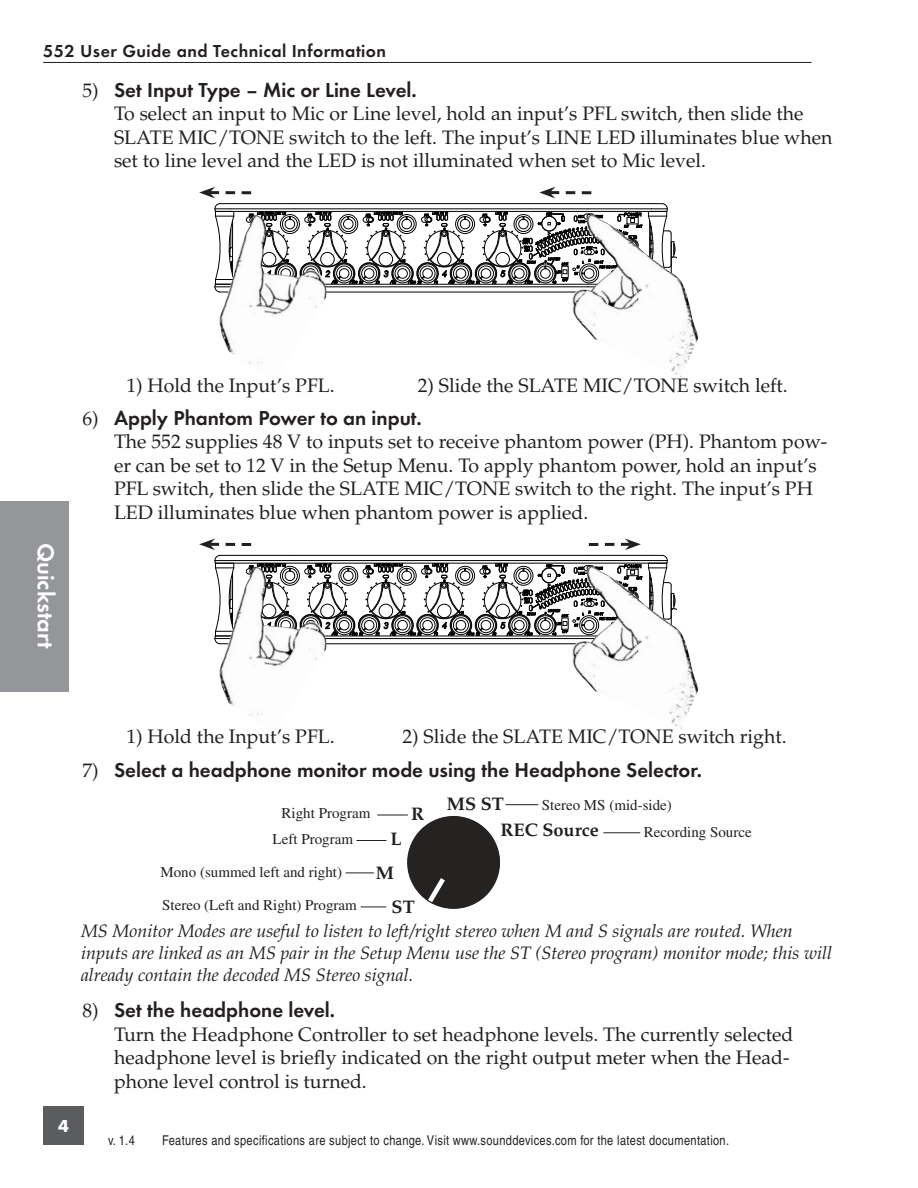
<style>
.page{position:relative;width:918px;height:1188px;background:#fff}
.page>*{position:absolute;margin:0;border:0;box-sizing:border-box;transform-origin:0 0}
.t1{font:24px "Futura T Dem";color:#fff}
.t2{font:21px "Futura T Dem";color:#231f20}
.t3{font:19.5px/23.4px "Palatino";color:#231f20}
.t4{font:700 18.15px/33.9px "Palatino";color:#231f20}
.t5{font:italic 18px/21.6px "Palatino";color:#231f20}
.t6{font:18px "Futura T Dem";letter-spacing:.025em;color:#231f20}
.t7{font:700 18px "Futura T";color:#fff}
.t8{font:15px/25.5px "Times";color:#231f20}
.t9{font:condensed 13.5px "Helvetica";letter-spacing:.025em;color:#231f20}
.s1{font-family:"Palatino";font-size:19.5px}
</style>
<div class="page">
<hr style="left:43px;top:62px;width:769px;height:1px;background:#231f20">
<div style="left:43px;top:1106px;width:41px;height:39px;background:#5b5c5e"></div>
<div style="left:0;top:501px;width:69px;height:190px;background:#949699"></div>
<svg style="left:199px;top:187px;width:469px;height:106px"></svg>
<div style="left:481px;top:269px;width:10px;height:9px;border:1px solid #010202;border-radius:50%"></div>
<div style="left:514px;top:269px;width:10px;height:9px;border:1px solid #010202;border-radius:50%"></div>
<div style="left:519px;top:219px;width:9px;height:10px;border:1px solid #010202;border-radius:50%"></div>
<img style="left:216px;top:212px;width:111px;height:152px">
<img style="left:570px;top:214px;width:129px;height:163px">
<svg style="left:199px;top:538px;width:469px;height:107px"></svg>
<div style="left:481px;top:620px;width:10px;height:10px;border:1px solid #010202;border-radius:50%"></div>
<div style="left:514px;top:620px;width:10px;height:10px;border:1px solid #010202;border-radius:50%"></div>
<div style="left:519px;top:571px;width:9px;height:10px;border:1px solid #010202;border-radius:50%"></div>
<img style="left:216px;top:564px;width:111px;height:152px">
<img style="left:570px;top:566px;width:129px;height:162px">
<svg style="left:401px;top:814px;width:100px;height:95px"></svg>
<hr style="left:377px;top:815px;width:31px;height:1px;background:#231f20">
<hr style="left:505px;top:804px;width:33px;height:1px;background:#231f20">
<hr style="left:603px;top:832px;width:37px;height:1px;background:#231f20">
<hr style="left:356px;top:840px;width:30px;height:1px;background:#231f20">
<svg style="left:346px;top:873px;width:28px;height:1px"></svg>
<svg style="left:361px;top:907px;width:25px;height:1px"></svg>
<p class="t6" style="left:43px;top:43px;width:344px">552 User Guide and Technical Information</p>
<p class="t2" style="left:82px;top:81px;width:336px"><span class="s1">5)</span> Set Input Type – Mic or Line Level.</p>
<p class="t3" style="left:114px;top:104px;width:720px">To select an input to Mic or Line level, hold an input’s PFL switch, then slide the<br>SLATE MIC/TONE switch to the left. The input’s LINE LED illuminates blue when set to line level and the LED is not illuminated when set to Mic level.</p>
<p class="t1" style="left:56px;top:543px;width:108px;rotate:90deg">Quickstart</p>
<p class="t3" style="left:127px;top:375px;width:210px">1) Hold the Input’s PFL.</p>
<p class="t3" style="left:418px;top:375px;width:372px">2) Slide the SLATE MIC/TONE switch left.</p>
<p class="t2" style="left:82px;top:409px;width:341px"><span class="s1">6)</span> Apply Phantom Power to an input.</p>
<p class="t3" style="left:114px;top:432px;width:715px">The 552 supplies 48 V to inputs set to receive phantom power (PH). Phantom pow&shy;er can be set to 12 V in the Setup Menu. To apply phantom power, hold an input’s PFL switch, then slide the SLATE MIC/TONE switch to the right. The input’s PH LED illuminates blue when phantom power is applied.</p>
<p class="t7" style="left:58px;top:1116px;width:12px">4</p>
<p class="t3" style="left:127px;top:727px;width:210px">1) Hold the Input’s PFL.</p>
<p class="t3" style="left:403px;top:727px;width:386px">2) Slide the SLATE MIC/TONE switch right.</p>
<p class="t2" style="left:82px;top:761px;width:621px"><span class="s1">7)</span> Select a headphone monitor mode using the Headphone Selector.</p>
<p class="t4" style="left:500px;top:793px;width:100px;line-height:26px;text-indent:-54px">MS ST<br>REC Source</p>
<p class="t8" style="left:273px;top:802px;width:99px;text-indent:9px">Right Program<br>Left Program</p>
<p class="t8" style="left:644px;top:792px;width:109px;line-height:27.6px;text-indent:-102px">Stereo MS (mid-side)<br>Recording Source</p>
<p class="t8" style="left:160px;top:860px;width:183px">Mono (summed left and right)</p>
<p class="t4" style="left:411px;top:799px;width:15px">R</p>
<p class="t4" style="left:390px;top:824px;width:13px">L</p>
<p class="t4" style="left:392px;top:858px;width:25px;text-indent:-16px">M<br>ST</p>
<p class="t8" style="left:162px;top:894px;width:196px">Stereo (Left and Right) Program</p>
<p class="t5" style="left:81px;top:922px;width:753px">MS Monitor Modes are useful to listen to left/right stereo when M and S signals are routed. When inputs are linked as an MS pair in the Setup Menu use the ST (Stereo program) monitor mode; this will already contain the decoded MS Stereo signal.</p>
<p class="t2" style="left:82px;top:1002px;width:254px"><span class="s1">8)</span> Set the headphone level.</p>
<p class="t3" style="left:114px;top:1025px;width:681px">Turn the Headphone Controller to set headphone levels. The currently selected headphone level is briefly indicated on the right output meter when the Head&shy;phone level control is turned.</p>
<p class="t9" style="left:108px;top:1135px;width:28px">v. 1.4</p>
<p class="t9" style="left:162px;top:1135px;width:569px">Features and specifications are subject to change. Visit www.sounddevices.com for the latest documentation.</p>
</div>
